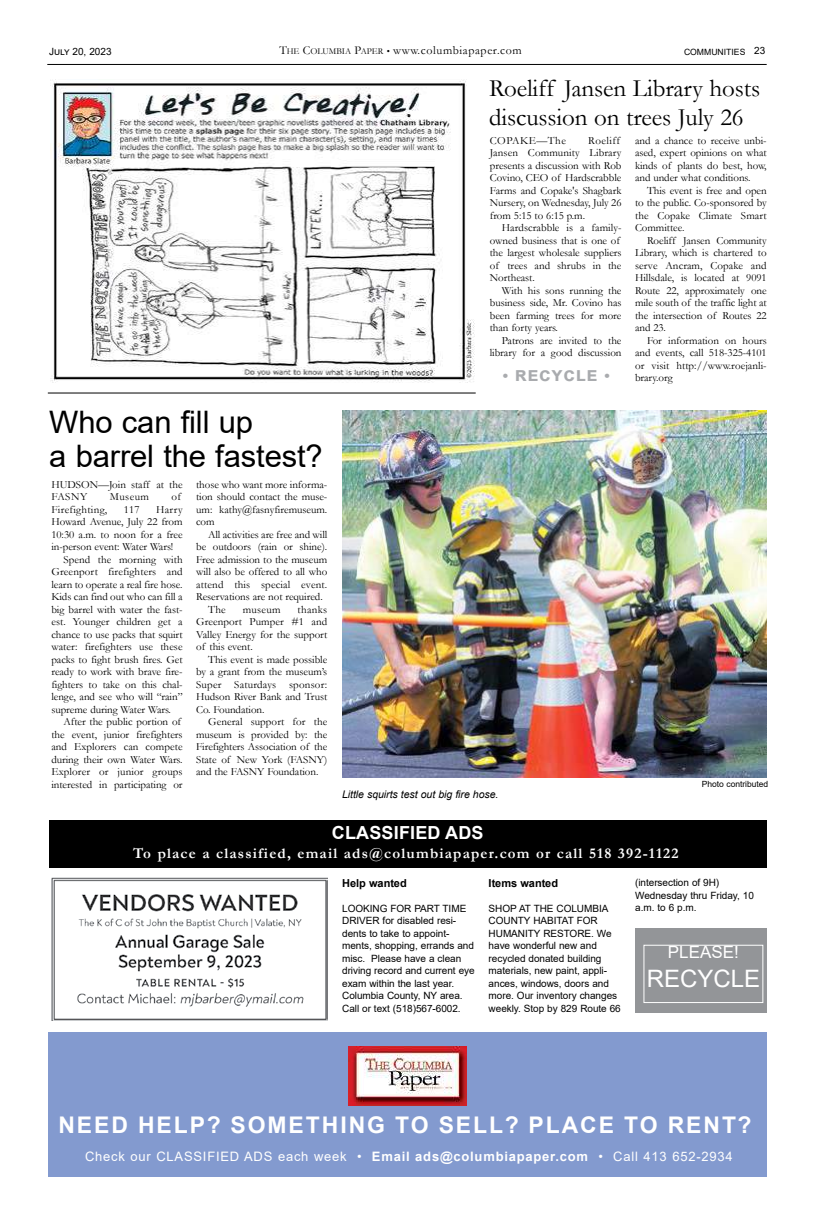
<style>
.page{position:relative;width:816px;height:1224px;background:#fff}
.page>*{position:absolute;margin:0;border:0;box-sizing:border-box;transform-origin:0 0}
.t1{font:31px/34px "Arial";letter-spacing:-.005em;color:#000}
.t2{font:25px/29px "Garamond";letter-spacing:-.005em;color:#000}
.t3{font:24px "Arial";color:#fff}
.t4{font:700 22.9px "Arial";letter-spacing:.085em;color:#fff}
.t5{font:700 19.3px "Arial";color:#a9abae}
.t6{font:700 18px "Arial";letter-spacing:.01em;color:#fff}
.t7{font:17px "Arial";color:#fff}
.t8{font:700 15px "Garamond";letter-spacing:.08em;color:#fff}
.t9{font:13px "Arial";letter-spacing:.06em;color:#fff}
.t10{font:12px "Garamond";letter-spacing:.05em;color:#000}
.t11{font:11px/12.5px "Garamond";letter-spacing:-.005em;color:#000;text-align:justify}
.t12{font:11px "Garamond";letter-spacing:.015em;color:#000}
.t13{font:700 11px "Arial";letter-spacing:-.005em;color:#000}
.t14{font:11px "Garamond";letter-spacing:.03em;color:#000}
.t15{font:11px "Garamond";letter-spacing:.045em;color:#000}
.t16{font:italic 10.5px "Arial";letter-spacing:-.005em;color:#000}
.t17{font:10px/12.5px "Arial";letter-spacing:-.005em;color:#000}
.t18{font:8.6px "Arial";color:#000}
.t19{font:8.5px "Arial";letter-spacing:-.005em;color:#000}
.s1{font-style:inherit}
.s2{font-size:9px}
.s3{font-size:15.2px}
.s4{font-weight:700}
</style>
<div class="page">
<hr style="left:47px;top:64px;width:719px;height:1px;background:#000">
<img style="left:50px;top:79px;width:424px;height:303px">
<hr style="left:48px;top:393px;width:427px;height:1px;background:#000">
<div style="left:49px;top:820px;width:717px;height:48px;background:#000"></div>
<img style="left:51px;top:877px;width:276px;height:144px">
<div style="left:635px;top:928px;width:131px;height:85px;background:#939598"></div>
<div style="left:643px;top:945px;width:120px;height:58px;border:1px solid #fff"></div>
<div style="left:48px;top:1032px;width:718px;height:145px;background:#839acf"></div>
<img style="left:348px;top:1046px;width:118px;height:59px">
<img style="left:342px;top:411px;width:424px;height:366px">
<p class="t17" style="left:49px;top:45px;width:64px">July 20, 2023</p>
<p class="t10" style="left:279px;top:42px;width:244px"><span class="s1">T</span><span class="s2">HE</span> <span class="s1">C</span><span class="s2">OLUMBIA</span> <span class="s1">P</span><span class="s2">APER •</span> www.columbiapaper.com</p>
<p class="t17" style="left:754px;top:45px;width:13px">23</p>
<p class="t18" style="left:684px;top:46px;width:63px">COMMUNITIES</p>
<h2 class="t2" style="left:489px;top:73px;width:272px">Roeliff Jansen Library hosts discussion on trees July 26</h2>
<h1 class="t1" style="left:49px;top:405px;width:275px">Who can fill up<br>a barrel the fastest?</h1>
<p class="t11" style="left:51px;top:478px;width:133px">HUDSON—Join staff at the<br>FASNY</p>
<p class="t11" style="left:110px;top:490px;width:41px">Museum</p>
<p class="t11" style="left:171px;top:490px;width:11px">of</p>
<p class="t14" style="left:51px;top:502px;width:57px">Firefighting,</p>
<p class="t11" style="left:124px;top:503px;width:18px">117</p>
<p class="t11" style="left:156px;top:503px;width:28px">Harry</p>
<p class="t11" style="left:51px;top:515px;width:133px">Howard Avenue, July 22 from</p>
<p class="t11" style="left:51px;top:528px;width:133px">10:30 a.m. to noon for a free</p>
<p class="t11" style="left:51px;top:540px;width:123px">in-person event: Water Wars!</p>
<p class="t11" style="left:63px;top:553px;width:121px">Spend the morning with</p>
<p class="t12" style="left:51px;top:564px;width:133px">Greenport firefighters and</p>
<p class="t11" style="left:51px;top:578px;width:133px">learn to operate a real fire hose.</p>
<p class="t11" style="left:51px;top:590px;width:133px">Kids can find out who can fill a</p>
<p class="t11" style="left:51px;top:603px;width:133px">big barrel with water the fast-</p>
<p class="t11" style="left:51px;top:615px;width:133px">est. Younger children get a</p>
<p class="t11" style="left:51px;top:628px;width:133px">chance to use packs that squirt</p>
<p class="t11" style="left:51px;top:640px;width:133px">water: firefighters use these</p>
<p class="t11" style="left:51px;top:653px;width:133px">packs to fight brush fires. Get</p>
<p class="t11" style="left:51px;top:665px;width:133px">ready to work with brave fire-</p>
<p class="t11" style="left:51px;top:678px;width:133px">fighters to take on this chal-</p>
<p class="t11" style="left:51px;top:690px;width:133px">lenge, and see who will “rain”</p>
<p class="t11" style="left:51px;top:703px;width:121px">supreme during Water Wars.</p>
<p class="t11" style="left:63px;top:715px;width:119px">After the public portion of</p>
<p class="t11" style="left:51px;top:728px;width:133px">the event, junior firefighters</p>
<p class="t11" style="left:51px;top:740px;width:133px">and Explorers can compete</p>
<p class="t11" style="left:51px;top:753px;width:133px">during their own Water Wars.</p>
<p class="t11" style="left:51px;top:765px;width:133px">Explorer or junior groups</p>
<p class="t11" style="left:51px;top:778px;width:133px">interested in participating or</p>
<p class="t11" style="left:196px;top:478px;width:133px">those who want more informa&shy;tion should contact the muse&shy;um: kathy@fasnyfiremuseum. com</p>
<p class="t11" style="left:208px;top:528px;width:121px">All activities are free and will</p>
<p class="t11" style="left:196px;top:540px;width:133px">be outdoors (rain or shine).</p>
<p class="t11" style="left:196px;top:553px;width:133px">Free admission to the museum</p>
<p class="t11" style="left:196px;top:565px;width:133px">will also be offered to all who</p>
<p class="t12" style="left:196px;top:577px;width:133px">attend this special event.</p>
<p class="t11" style="left:196px;top:590px;width:128px">Reservations are not required.</p>
<p class="t11" style="left:208px;top:603px;width:19px">The</p>
<p class="t11" style="left:243px;top:603px;width:39px">museum</p>
<p class="t11" style="left:196px;top:603px;width:133px;text-indent:101px">thanks Greenport Pumper #1 and Valley Energy for the support of this event.</p>
<p class="t11" style="left:196px;top:653px;width:133px;text-indent:12px">This event is made possible by a grant from the museum’s Super Saturdays sponsor:<br>Hudson River Bank and Trust Co. Foundation.</p>
<p class="t11" style="left:196px;top:715px;width:133px;text-indent:12px">General support for the museum is provided by: the Firefighters Association of the State of New York (FASNY) and the FASNY Foundation.</p>
<p class="t15" style="left:490px;top:133px;width:78px">COPAKE—The</p>
<p class="t11" style="left:490px;top:134px;width:133px;text-align:left;text-indent:98px">Roeliff<br>Jansen Community Library presents a discussion with Rob<br>Covino, CEO of Hardscrabble<br>Farms and Copake's Shagbark<br>Nursery, on Wednesday, July 26 from 5:15 to 6:15 p.m.</p>
<p class="t11" style="left:490px;top:221px;width:133px;text-align:left;text-indent:12px">Hardscrabble is a family&shy;owned business that is one of the largest wholesale suppliers of trees and shrubs in the<br>Northeast.</p>
<p class="t11" style="left:490px;top:284px;width:133px;text-indent:12px">With his sons running the business side, Mr. Covino has been farming trees for more than forty years.</p>
<p class="t11" style="left:490px;top:334px;width:133px;text-align:right">Patrons are invited to the library for a good discussion</p>
<h3 class="t5" style="left:502px;top:361px;width:109px"><span class="s3">•</span> recycle <span class="s3">•</span></h3>
<p class="t11" style="left:635px;top:134px;width:133px">and a chance to receive unbi&shy;ased, expert opinions on what kinds of plants do best, how, and under what conditions.</p>
<p class="t11" style="left:635px;top:184px;width:133px;text-indent:12px">This event is free and open to the public. Co-sponsored by the Copake Climate Smart Committee.</p>
<p class="t11" style="left:635px;top:234px;width:133px;text-indent:12px">Roeliff Jansen Community Library, which is chartered to serve Ancram, Copake and Hillsdale, is located at 9091<br>Route 22, approximately one mile south of the traffic light at the intersection of Routes 22 and 23.</p>
<p class="t11" style="left:635px;top:334px;width:133px;text-indent:12px">For information on hours and events, call 518-325-4101 or visit http://www.roejanli&shy;brary.org</p>
<p class="t16" style="left:342px;top:788px;width:158px">Little squirts test out big fire hose.</p>
<p class="t19" style="left:702px;top:778px;width:68px">Photo contributed</p>
<h3 class="t6" style="left:332px;top:820px;width:153px">CLASSIFIED ADS</h3>
<h3 class="t8" style="left:133px;top:843px;width:547px">To place a classified, email ads@columbiapaper.com or call 518 392-1122</h3>
<p class="t13" style="left:342px;top:875px;width:66px">Help wanted</p>
<p class="t17" style="left:342px;top:902px;width:134px">LOOKING FOR PART TIME<br>DRIVER for disabled resi&shy;dents to take to appoint&shy;ments, shopping, errands and misc. Please have a clean driving record and current eye exam within the last year.<br>Columbia County, NY area.<br>Call or text (518)567-6002.</p>
<p class="t17" style="left:635px;top:876px;width:120px">(intersection of 9H)<br>Wednesday thru Friday, 10 a.m. to 6 p.m.</p>
<h3 class="t7" style="left:668px;top:940px;width:72px">PLEASE!</h3>
<h3 class="t3" style="left:646px;top:962px;width:115px">RECYCLE</h3>
<p class="t13" style="left:488px;top:875px;width:71px">Items wanted</p>
<p class="t17" style="left:488px;top:902px;width:134px">SHOP AT THE COLUMBIA<br>COUNTY HABITAT FOR<br>HUMANITY RESTORE. We have wonderful new and recycled donated building materials, new paint, appli&shy;ances, windows, doors and more. Our inventory changes weekly. Stop by 829 Route 66</p>
<h3 class="t4" style="left:58px;top:1109px;width:694px">NEED HELP? SOMETHING TO SELL? PLACE TO RENT?</h3>
<p class="t9" style="left:85px;top:1148px;width:649px">Check our CLASSIFIED ADS each week • <span class="s4">Email ads@columbiapaper.com</span> • Call 413 652-2934</p>
</div>
